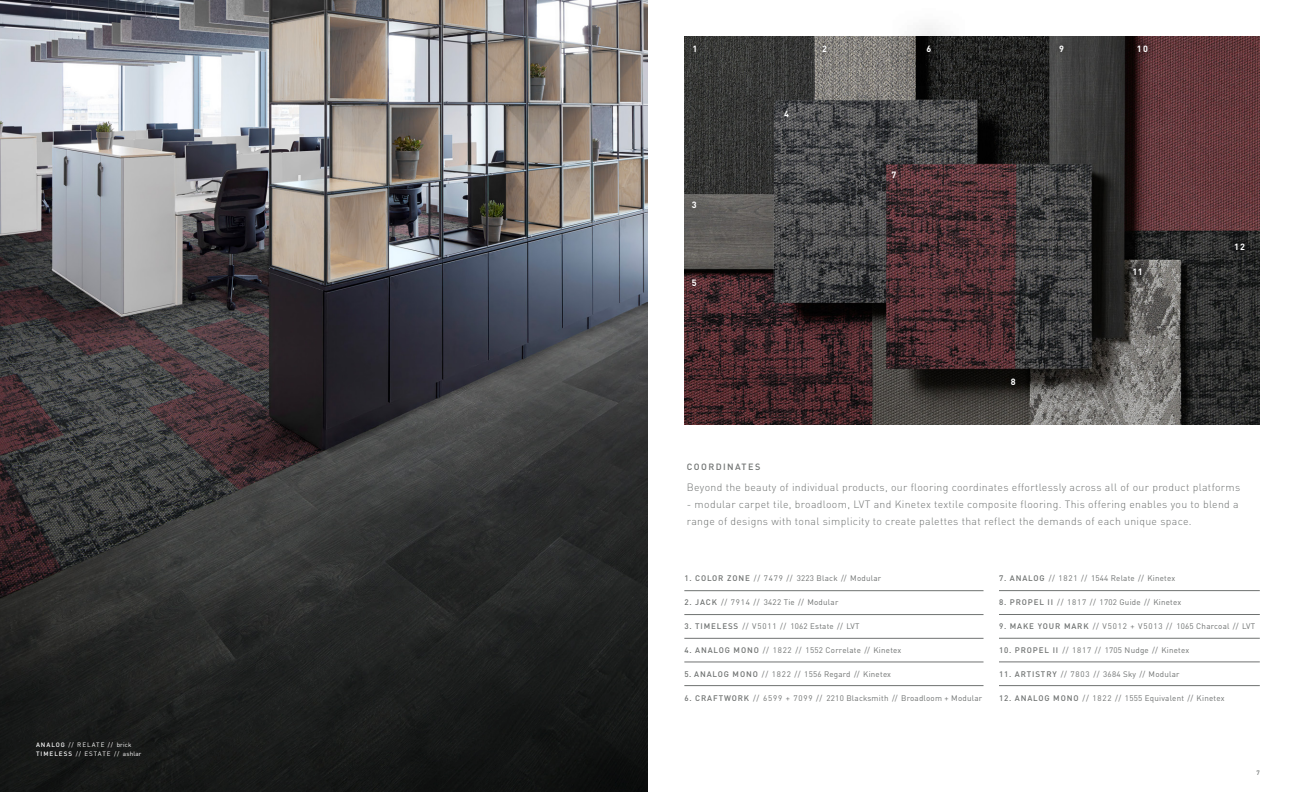
<style>
.page{position:relative;width:1296px;height:792px;background:#fff}
.page>*{position:absolute;margin:0;border:0;box-sizing:border-box;transform-origin:0 0}
.t1{font:300 10.5px/17px "DINOT";letter-spacing:.03em;color:#6f7271}
.t2{font:700 9px "DINOT";color:#fff}
.t3{font:500 9px "DINOT";letter-spacing:.16em;color:#6f7271}
.t4{font:8px "DINOT";letter-spacing:.03em;color:#6f7271}
.t5{font:6.3px/9px "DINOT";letter-spacing:.1em;color:#fff}
.t6{font:500 6.3px "DINOT";color:#6f7271}
.s1{font-weight:500}
</style>
<div class="page">
<img style="left:684px;top:36px;width:576px;height:389px">
<img style="left:0;top:0;width:648px;height:586px">
<div style="left:0;top:586px;width:648px;height:206px;background:linear-gradient(to bottom,#2a2c2b,#101212)"></div>
<hr style="left:684px;top:591px;width:300px;height:1px;background:#6f7271">
<hr style="left:684px;top:614px;width:300px;height:1px;background:#6f7271">
<hr style="left:684px;top:638px;width:300px;height:1px;background:#6f7271">
<hr style="left:684px;top:662px;width:300px;height:1px;background:#6f7271">
<hr style="left:684px;top:685px;width:300px;height:1px;background:#6f7271">
<hr style="left:999px;top:590px;width:261px;height:1px;background:#6f7271">
<hr style="left:999px;top:614px;width:261px;height:1px;background:#6f7271">
<hr style="left:999px;top:638px;width:261px;height:1px;background:#6f7271">
<hr style="left:999px;top:662px;width:261px;height:1px;background:#6f7271">
<div style="left:688px;top:40px;width:13px;height:17px;background:#000;opacity:.75"></div>
<div style="left:818px;top:40px;width:14px;height:17px;background:#000;opacity:.75"></div>
<div style="left:779px;top:106px;width:15px;height:16px;background:#000;opacity:.75"></div>
<svg style="left:890px;top:25px;width:78px;height:63px"></svg>
<div style="left:1006px;top:373px;width:15px;height:17px;background:#000;opacity:.75"></div>
<div style="left:887px;top:166px;width:14px;height:17px;background:#000;opacity:.75"></div>
<div style="left:687px;top:274px;width:15px;height:17px;background:#000;opacity:.75"></div>
<svg style="left:1129px;top:36px;width:28px;height:25px"></svg>
<div style="left:1054px;top:40px;width:15px;height:17px;background:#464646"></div>
<svg style="left:1119px;top:255px;width:36px;height:35px"></svg>
<hr style="left:999px;top:685px;width:261px;height:1px;background:#6f7271">
<p class="t5" style="left:36px;top:740px;width:107px"><span class="s1">ANALOG</span> // RELATE // brick<br><span class="s1">TIMELESS</span> // ESTATE // ashlar</p>
<p class="t2" style="left:693px;top:42px;width:6px">1</p>
<p class="t2" style="left:822px;top:42px;width:6px">2</p>
<p class="t2" style="left:692px;top:199px;width:6px">3</p>
<p class="t2" style="left:692px;top:277px;width:6px">5</p>
<p class="t2" style="left:784px;top:108px;width:6px">4</p>
<p class="t2" style="left:927px;top:42px;width:6px">6</p>
<p class="t2" style="left:891px;top:169px;width:6px">7</p>
<p class="t2" style="left:1059px;top:42px;width:6px">9</p>
<p class="t2" style="left:1137px;top:42px;width:13px">10</p>
<p class="t2" style="left:1011px;top:376px;width:6px">8</p>
<p class="t2" style="left:1133px;top:266px;width:11px">11</p>
<p class="t2" style="left:1234px;top:241px;width:13px">12</p>
<p class="t3" style="left:687px;top:461px;width:75px">COORDINATES</p>
<h1 class="t1" style="left:687px;top:479px;width:555px">Beyond the beauty of individual products, our flooring coordinates effortlessly across all of our product platforms</h1>
<h1 class="t1" style="left:687px;top:496px;width:553px">- modular carpet tile, broadloom, LVT and Kinetex textile composite flooring. This offering enables you to blend a range of designs with tonal simplicity to create palettes that reflect the demands of each unique space.</h1>
<p class="t4" style="left:684px;top:573px;width:198px"><span class="s1">1. COLOR ZONE</span> // 7479 // 3223 Black // Modular</p>
<p class="t4" style="left:684px;top:597px;width:156px"><span class="s1">2. JACK</span> // 7914 // 3422 Tie // Modular</p>
<p class="t4" style="left:684px;top:621px;width:177px"><span class="s1">3. TIMELESS</span> // V5011 // 1062 Estate // LVT</p>
<p class="t4" style="left:684px;top:645px;width:219px"><span class="s1">4. ANALOG MONO</span> // 1822 // 1552 Correlate // Kinetex</p>
<p class="t4" style="left:684px;top:669px;width:208px"><span class="s1">5. ANALOG MONO</span> // 1822 // 1556 Regard // Kinetex</p>
<p class="t4" style="left:684px;top:693px;width:299px"><span class="s1">6. CRAFTWORK</span> // 6599 + 7099 // 2210 Blacksmith // Broadloom + Modular</p>
<p class="t4" style="left:999px;top:573px;width:178px"><span class="s1">7. ANALOG</span> // 1821 // 1544 Relate // Kinetex</p>
<p class="t4" style="left:999px;top:597px;width:184px"><span class="s1">8. PROPEL II</span> // 1817 // 1702 Guide // Kinetex</p>
<p class="t4" style="left:999px;top:621px;width:258px"><span class="s1">9. MAKE YOUR MARK</span> // V5012 + V5013 // 1065 Charcoal // LVT</p>
<p class="t4" style="left:999px;top:645px;width:192px"><span class="s1">10. PROPEL II</span> // 1817 // 1705 Nudge // Kinetex</p>
<p class="t4" style="left:999px;top:669px;width:182px"><span class="s1">11. ARTISTRY</span> // 7803 // 3684 Sky // Modular</p>
<p class="t4" style="left:999px;top:693px;width:227px"><span class="s1">12. ANALOG MONO</span> // 1822 // 1555 Equivalent // Kinetex</p>
<p class="t6" style="left:1257px;top:769px;width:5px">7</p>
</div>
